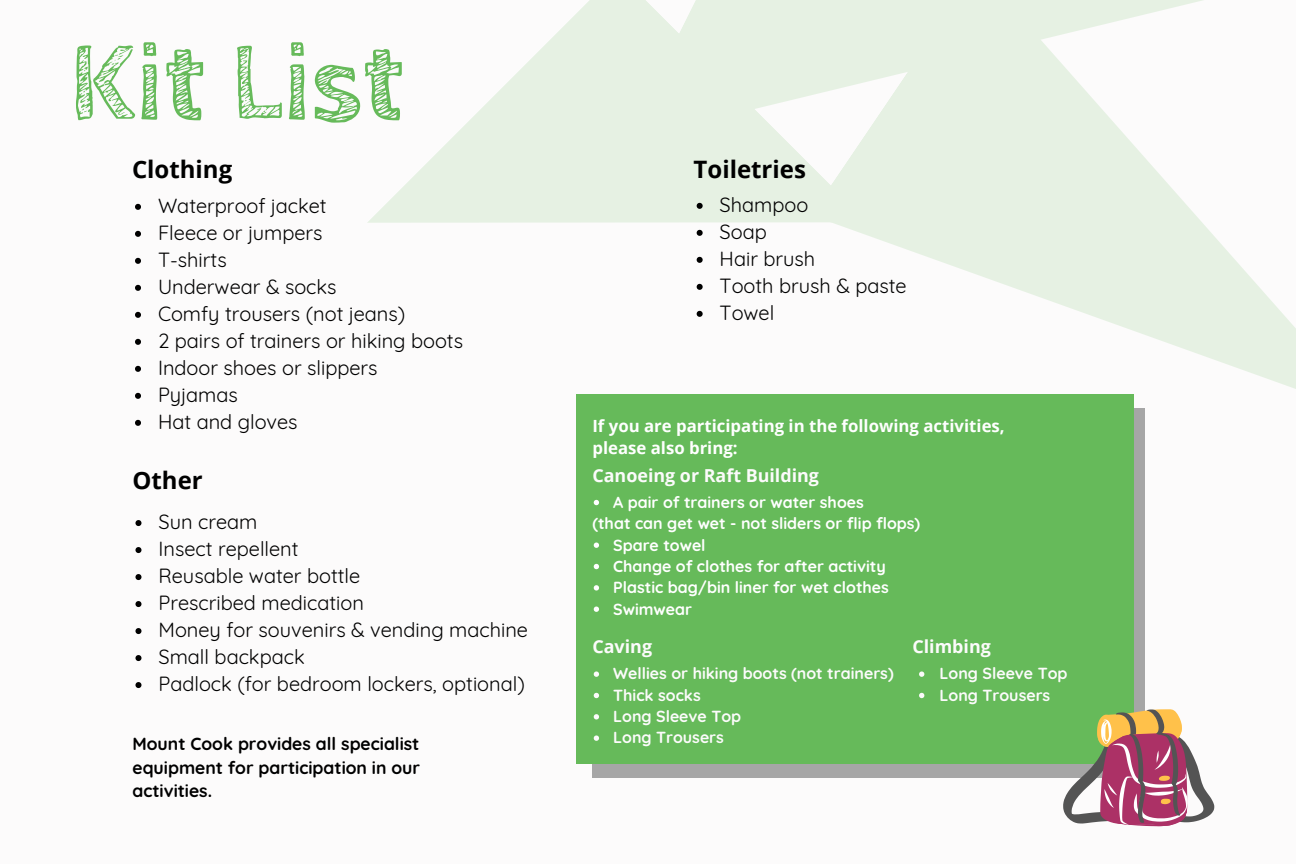
<style>
.page{position:relative;width:1296px;height:864px;background:#fcfbfb}
.page>*{position:absolute;margin:0;border:0;box-sizing:border-box;transform-origin:0 0}
.t1{font:700 111.6px "Cabin Sketch";color:#66ba5a}
.t2{font:700 24px "Open Sans";color:#000}
.t3{font:20px "Quicksand";color:#000}
.t4{font:700 17.8px "Open Sans";color:#fcfbfb}
.t5{font:700 17.6px/23.4px "Quicksand";color:#000;text-align:justify}
.t6{font:700 16.8px/22.4px "Open Sans";color:#fff}
.t7{font:700 16px "Quicksand";color:#fff}
.t8{font:700 16px "Quicksand";color:#fcfbfb}
</style>
<div class="page">
<div style="left:592px;top:408px;width:552px;height:369px;background:#a6a6a6"></div>
<svg style="left:367px;top:0;width:444px;height:223px;fill:#e6f1e3"></svg>
<svg style="left:626px;top:0;width:185px;height:140px;fill:#e6f1e3"></svg>
<svg style="left:811px;top:0;width:485px;height:540px"></svg>
<div style="left:576px;top:394px;width:558px;height:370px;background:#66ba5a"></div>
<svg style="left:135px;top:520px;width:6px;height:6px"></svg>
<svg style="left:135px;top:547px;width:6px;height:6px"></svg>
<svg style="left:135px;top:574px;width:6px;height:6px"></svg>
<svg style="left:135px;top:601px;width:6px;height:6px"></svg>
<svg style="left:135px;top:628px;width:6px;height:6px"></svg>
<svg style="left:135px;top:655px;width:6px;height:6px"></svg>
<svg style="left:135px;top:682px;width:6px;height:6px"></svg>
<svg style="left:135px;top:204px;width:6px;height:6px"></svg>
<svg style="left:135px;top:231px;width:6px;height:6px"></svg>
<svg style="left:135px;top:258px;width:6px;height:6px"></svg>
<svg style="left:135px;top:285px;width:6px;height:6px"></svg>
<svg style="left:135px;top:312px;width:6px;height:6px"></svg>
<svg style="left:135px;top:339px;width:6px;height:6px"></svg>
<svg style="left:135px;top:366px;width:6px;height:6px"></svg>
<svg style="left:135px;top:393px;width:6px;height:6px"></svg>
<svg style="left:135px;top:420px;width:6px;height:6px"></svg>
<svg style="left:697px;top:203px;width:6px;height:6px"></svg>
<svg style="left:697px;top:230px;width:6px;height:6px"></svg>
<svg style="left:697px;top:257px;width:6px;height:6px"></svg>
<svg style="left:697px;top:284px;width:6px;height:6px"></svg>
<svg style="left:697px;top:311px;width:6px;height:6px"></svg>
<svg style="left:594px;top:500px;width:5px;height:5px"></svg>
<svg style="left:594px;top:543px;width:5px;height:5px"></svg>
<svg style="left:594px;top:564px;width:5px;height:5px"></svg>
<svg style="left:594px;top:585px;width:5px;height:6px"></svg>
<svg style="left:594px;top:607px;width:5px;height:5px"></svg>
<svg style="left:594px;top:671px;width:5px;height:6px"></svg>
<svg style="left:594px;top:693px;width:5px;height:5px"></svg>
<svg style="left:594px;top:714px;width:5px;height:5px"></svg>
<svg style="left:594px;top:735px;width:5px;height:6px"></svg>
<svg style="left:1063px;top:709px;width:151px;height:117px"></svg>
<svg style="left:919px;top:671px;width:5px;height:6px"></svg>
<svg style="left:919px;top:693px;width:5px;height:5px"></svg>
<p class="t1" style="left:69px;top:21px;width:336px">Kit List</p>
<p class="t2" style="left:132px;top:152px;width:102px">Clothing</p>
<p class="t2" style="left:694px;top:152px;width:114px">Toiletries</p>
<p class="t3" style="left:158px;top:193px;width:170px">Waterproof jacket</p>
<p class="t3" style="left:158px;top:220px;width:166px">Fleece or jumpers</p>
<p class="t3" style="left:158px;top:247px;width:70px">T-shirts</p>
<p class="t3" style="left:158px;top:274px;width:180px">Underwear &amp; socks</p>
<p class="t3" style="left:158px;top:301px;width:249px">Comfy trousers (not jeans)</p>
<p class="t3" style="left:158px;top:328px;width:307px">2 pairs of trainers or hiking boots</p>
<p class="t3" style="left:158px;top:355px;width:221px">Indoor shoes or slippers</p>
<p class="t3" style="left:158px;top:382px;width:81px">Pyjamas</p>
<p class="t3" style="left:158px;top:409px;width:141px">Hat and gloves</p>
<p class="t2" style="left:133px;top:463px;width:72px">Other</p>
<p class="t3" style="left:158px;top:509px;width:100px">Sun cream</p>
<p class="t3" style="left:158px;top:536px;width:142px">Insect repellent</p>
<p class="t3" style="left:158px;top:563px;width:203px">Reusable water bottle</p>
<p class="t3" style="left:158px;top:590px;width:207px">Prescribed medication</p>
<p class="t3" style="left:158px;top:617px;width:371px">Money for souvenirs &amp; vending machine</p>
<p class="t3" style="left:158px;top:644px;width:148px">Small backpack</p>
<p class="t3" style="left:158px;top:671px;width:368px">Padlock (for bedroom lockers, optional)</p>
<p class="t5" style="left:132px;top:732px;width:289px">Mount Cook provides all specialist equipment for participation in our activities.</p>
<p class="t3" style="left:720px;top:192px;width:90px">Shampoo</p>
<p class="t3" style="left:720px;top:219px;width:49px">Soap</p>
<p class="t3" style="left:720px;top:246px;width:97px">Hair brush</p>
<p class="t3" style="left:720px;top:273px;width:189px">Tooth brush &amp; paste</p>
<p class="t3" style="left:720px;top:300px;width:56px">Towel</p>
<p class="t6" style="left:592px;top:414px;width:414px">If you are participating in the following activities, please also bring:</p>
<p class="t7" style="left:613px;top:492px;width:252px">A pair of trainers or water shoes</p>
<p class="t7" style="left:613px;top:535px;width:94px">Spare towel</p>
<p class="t7" style="left:613px;top:556px;width:274px">Change of clothes for after activity</p>
<p class="t7" style="left:613px;top:577px;width:277px">Plastic bag/bin liner for wet clothes</p>
<p class="t7" style="left:613px;top:599px;width:80px">Swimwear</p>
<p class="t4" style="left:592px;top:463px;width:228px">Canoeing or Raft Building</p>
<p class="t7" style="left:592px;top:513px;width:329px">(that can get wet - not sliders or flip flops)</p>
<p class="t4" style="left:592px;top:634px;width:61px">Caving</p>
<p class="t4" style="left:912px;top:634px;width:80px">Climbing</p>
<p class="t8" style="left:940px;top:663px;width:129px">Long Sleeve Top</p>
<p class="t8" style="left:940px;top:685px;width:112px">Long Trousers</p>
<p class="t8" style="left:613px;top:663px;width:282px">Wellies or hiking boots (not trainers)</p>
<p class="t8" style="left:613px;top:685px;width:89px">Thick socks</p>
<p class="t8" style="left:613px;top:706px;width:129px">Long Sleeve Top</p>
<p class="t8" style="left:613px;top:727px;width:112px">Long Trousers</p>
</div>
